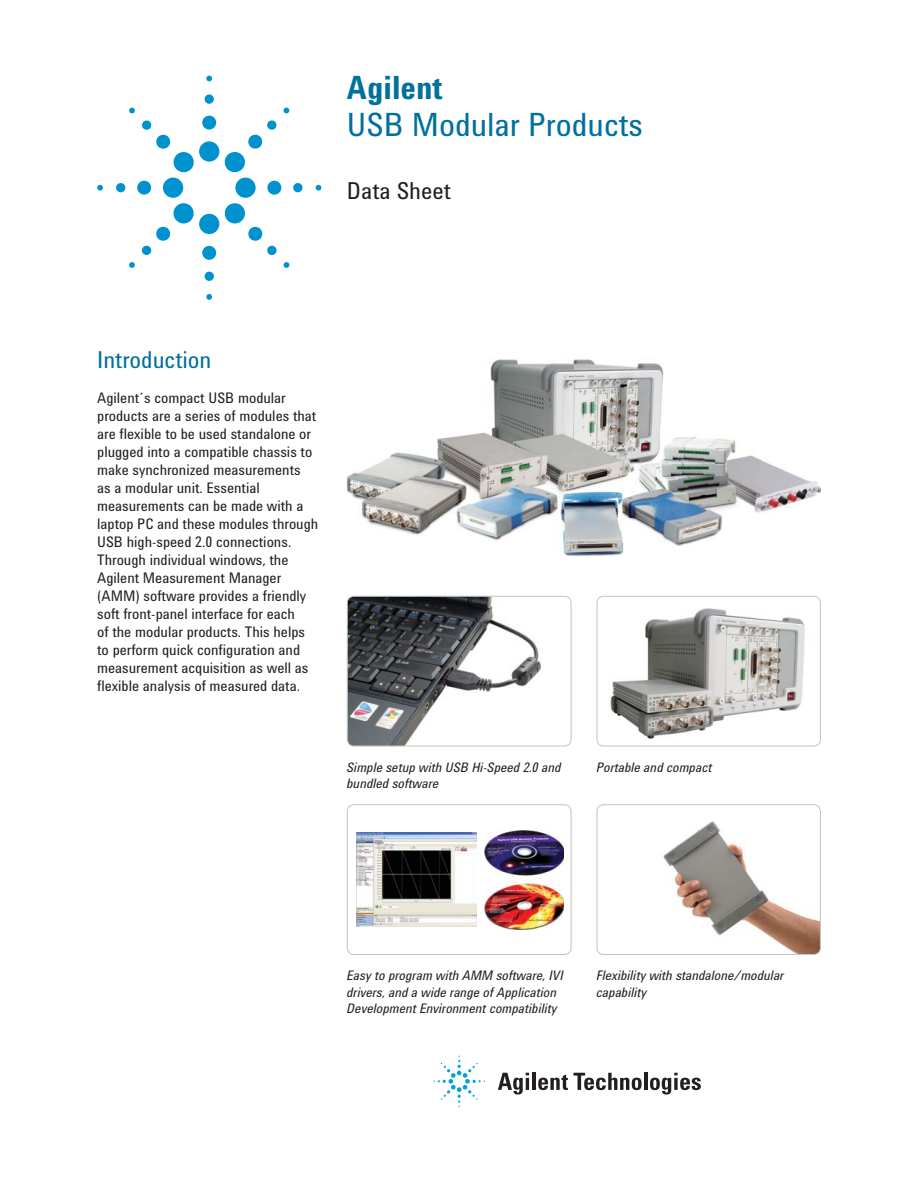
<style>
.page{position:relative;width:918px;height:1188px;background:#fff}
.page>*{position:absolute;margin:0;border:0;box-sizing:border-box;transform-origin:0 0}
.t1{font:33px "Agilent Condensed CFF";color:#00709e}
.t2{font:700 33px "Agilent Condensed CFF";color:#00709e}
.t3{font:24px "Agilent Condensed CFF";color:#00709e}
.t4{font:24px "Agilent Condensed CFF";color:#231f20}
.t5{font:15px/18px "Agilent Condensed CFF";color:#231f20}
.t6{font:italic 13.5px/16.5px "Agilent Condensed CFF";color:#231f20}
</style>
<div class="page">
<svg style="left:498px;top:1073px;width:31px;height:22px"></svg>
<hr style="left:532px;top:1073px;width:4px;height:17px;background:#231f20">
<svg style="left:538px;top:1074px;width:30px;height:16px"></svg>
<svg style="left:574px;top:1073px;width:68px;height:17px"></svg>
<hr style="left:644px;top:1073px;width:3px;height:17px;background:#231f20">
<svg style="left:650px;top:1073px;width:51px;height:22px"></svg>
<svg style="left:433px;top:1056px;width:52px;height:51px"></svg>
<img style="left:485px;top:831px;width:79px;height:98px">
<div style="left:199px;top:141px;width:20px;height:21px;background:#0092cf;border-radius:50%"></div>
<div style="left:202px;top:116px;width:14px;height:14px;background:#0092cf;border-radius:50%"></div>
<div style="left:205px;top:94px;width:9px;height:10px;background:#0092cf;border-radius:50%"></div>
<svg style="left:206px;top:76px;width:6px;height:5px"></svg>
<div style="left:235px;top:178px;width:21px;height:20px;background:#0092cf;border-radius:50%"></div>
<div style="left:267px;top:181px;width:14px;height:14px;background:#0092cf;border-radius:50%"></div>
<div style="left:293px;top:183px;width:10px;height:9px;background:#0092cf;border-radius:50%"></div>
<svg style="left:316px;top:185px;width:5px;height:6px"></svg>
<div style="left:199px;top:214px;width:20px;height:20px;background:#0092cf;border-radius:50%"></div>
<div style="left:202px;top:246px;width:14px;height:14px;background:#0092cf;border-radius:50%"></div>
<div style="left:205px;top:272px;width:9px;height:9px;background:#0092cf;border-radius:50%"></div>
<svg style="left:206px;top:294px;width:6px;height:6px"></svg>
<div style="left:163px;top:178px;width:20px;height:20px;background:#0092cf;border-radius:50%"></div>
<div style="left:137px;top:181px;width:14px;height:14px;background:#0092cf;border-radius:50%"></div>
<div style="left:116px;top:183px;width:9px;height:9px;background:#0092cf;border-radius:50%"></div>
<svg style="left:97px;top:185px;width:6px;height:6px"></svg>
<svg style="left:224px;top:120px;width:53px;height:53px"></svg>
<svg style="left:283px;top:107px;width:7px;height:7px"></svg>
<svg style="left:224px;top:203px;width:53px;height:52px"></svg>
<svg style="left:283px;top:262px;width:7px;height:6px"></svg>
<svg style="left:142px;top:203px;width:52px;height:52px"></svg>
<svg style="left:129px;top:262px;width:6px;height:6px"></svg>
<svg style="left:142px;top:120px;width:52px;height:53px"></svg>
<svg style="left:129px;top:107px;width:6px;height:7px"></svg>
<img style="left:347px;top:359px;width:474px;height:197px">
<img style="left:347px;top:596px;width:224px;height:150px;border-radius:7px">
<div style="left:347px;top:596px;width:224px;height:150px;border:1px solid #c2c4c6;border-radius:7px"></div>
<img style="left:356px;top:833px;width:121px;height:93px">
<div style="left:347px;top:804px;width:224px;height:151px;border:1px solid #c2c4c6;border-radius:7px"></div>
<img style="left:597px;top:596px;width:223px;height:150px;border-radius:7px">
<div style="left:597px;top:596px;width:224px;height:150px;border:1px solid #c2c4c6;border-radius:7px"></div>
<img style="left:597px;top:805px;width:223px;height:149px;border-radius:7px">
<div style="left:597px;top:804px;width:224px;height:151px;border:1px solid #c2c4c6;border-radius:7px"></div>
<h1 class="t2" style="left:347px;top:75px;width:97px">Agilent</h1>
<h1 class="t1" style="left:347px;top:113px;width:298px">USB Modular Products</h1>
<h2 class="t4" style="left:347px;top:182px;width:106px">Data Sheet</h2>
<h2 class="t3" style="left:97px;top:351px;width:116px">Introduction</h2>
<p class="t5" style="left:97px;top:390px;width:223px">Agilent´s compact USB modular products are a series of modules that are flexible to be used standalone or plugged into a compatible chassis to make synchronized measurements<br>as a modular unit. Essential measurements can be made with a laptop PC and these modules through USB high-speed 2.0 connections.<br>Through individual windows, the Agilent Measurement Manager (AMM) software provides a friendly soft front-panel interface for each<br>of the modular products. This helps to perform quick configuration and measurement acquisition as well as flexible analysis of measured data.</p>
<p class="t6" style="left:347px;top:760px;width:216px">Simple setup with USB Hi-Speed 2.0 and bundled software</p>
<p class="t6" style="left:597px;top:760px;width:117px">Portable and compact</p>
<p class="t6" style="left:347px;top:969px;width:218px">Easy to program with AMM software, IVI drivers, and a wide range of Application<br>Development Environment compatibility</p>
<p class="t6" style="left:597px;top:969px;width:189px">Flexibility with standalone/modular capability</p>
</div>
